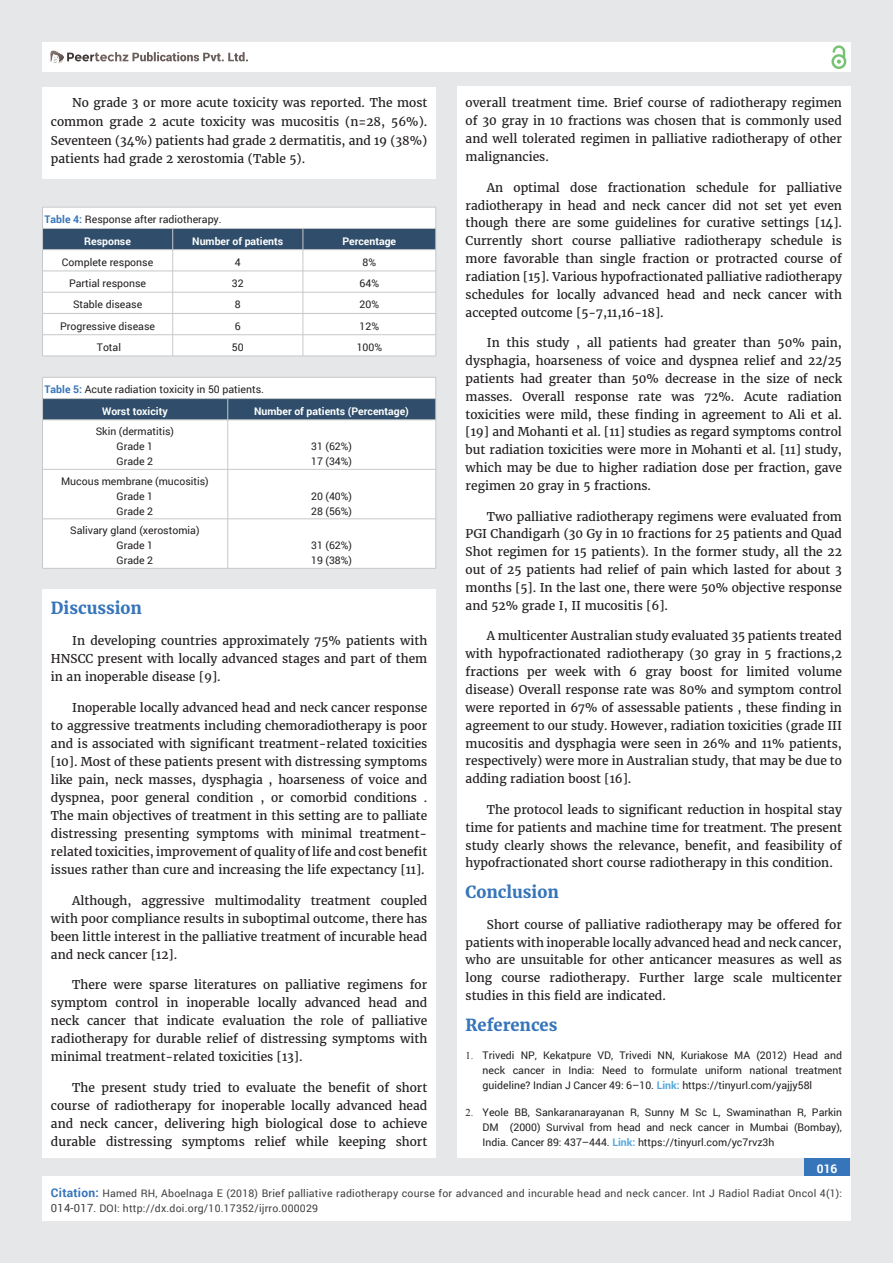
<style>
.page{position:relative;width:893px;height:1263px;background:#e6e7e8}
.page>*{position:absolute;margin:0;border:0;box-sizing:border-box;transform-origin:0 0}
.t1{font:700 16.5px "Merriweather";color:#3675b9}
.t2{font:12px/17.9px "Merriweather";color:#231f20;text-align:justify}
.t3{font:700 12px "Roboto";color:#fff}
.t4{font:10.5px/15px "Roboto";color:#231f20}
.t5{font:10.5px/15px "Roboto";letter-spacing:.02em;color:#404041}
.t6{font:700 10.5px "Roboto";color:#fff}
.s1{font-family:"Times New Roman"}
.s2{font-weight:700;color:#56a8dd}
.s3{font-weight:700;color:#3675b9}
.s4{font-weight:700;color:#fff}
.s5{font-weight:700;font-size:12px;color:#3675b9}
.s6{font-size:11.25px}
</style>
<div class="page">
<div style="left:42px;top:43px;width:808px;height:29px;background:#fff"></div>
<div style="left:831px;top:54px;width:15px;height:15px;border:2px solid #75c273;border-radius:50%"></div>
<svg style="left:831px;top:45px;width:15px;height:19px"></svg>
<div style="left:804px;top:1157px;width:46px;height:43px;background:#3675b9"></div>
<svg style="left:49px;top:50px;width:199px;height:14px"></svg>
<div style="left:42px;top:1176px;width:809px;height:44px;background:#fff"></div>
<div style="left:42px;top:87px;width:394px;height:91px;background:#fff"></div>
<div style="left:457px;top:87px;width:393px;height:1071px;background:#fff"></div>
<svg style="left:42px;top:207px;width:395px;height:149px;background:#dfe4e8"></svg>
<hr style="left:42px;top:356px;width:394px;height:1px;background:#c6c8ca">
<div style="left:43px;top:421px;width:392px;height:147px;background:#fff"></div>
<svg style="left:42px;top:377px;width:394px;height:43px;background:#9aa8b6"></svg>
<hr style="left:42px;top:420px;width:186px;height:1px;background:#c6c8ca">
<hr style="left:42px;top:420px;width:1px;height:49px;background:#c6c8ca">
<hr style="left:228px;top:420px;width:208px;height:1px;background:#c6c8ca">
<hr style="left:227px;top:420px;width:1px;height:49px;background:#c6c8ca">
<hr style="left:435px;top:420px;width:1px;height:49px;background:#c6c8ca">
<hr style="left:42px;top:469px;width:186px;height:1px;background:#c6c8ca">
<hr style="left:42px;top:469px;width:1px;height:50px;background:#c6c8ca">
<hr style="left:228px;top:469px;width:208px;height:1px;background:#c6c8ca">
<hr style="left:227px;top:469px;width:1px;height:50px;background:#c6c8ca">
<hr style="left:435px;top:469px;width:1px;height:50px;background:#c6c8ca">
<hr style="left:42px;top:519px;width:186px;height:1px;background:#c6c8ca">
<hr style="left:42px;top:519px;width:1px;height:49px;background:#c6c8ca">
<hr style="left:228px;top:519px;width:208px;height:1px;background:#c6c8ca">
<hr style="left:227px;top:519px;width:1px;height:49px;background:#c6c8ca">
<hr style="left:435px;top:519px;width:1px;height:49px;background:#c6c8ca">
<hr style="left:42px;top:568px;width:394px;height:1px;background:#c6c8ca">
<div style="left:42px;top:590px;width:394px;height:568px;background:#fff"></div>
<p class="t2" style="left:51px;top:93px;width:378px;line-height:18.8px;text-indent:21px">No grade 3 or more acute toxicity was reported. The most common grade 2 acute toxicity was mucositis (n=28, 56%).<br>Seventeen (34%) patients had grade 2 dermatitis, and 19 (38%) patients had grade 2 xerostomia (Table 5).</p>
<p class="t2" style="left:466px;top:94px;width:378px">overall treatment time. Brief course of radiotherapy regimen of 30 gray in 10 fractions was chosen that is commonly used and well tolerated regimen in palliative radiotherapy of other malignancies.</p>
<p class="t2" style="left:466px;top:178px;width:378px;text-indent:21px">An optimal dose fractionation schedule for palliative radiotherapy in head and neck cancer did not set yet even though there are some guidelines for curative settings [14].<br>Currently short course palliative radiotherapy schedule is more favorable than single fraction or protracted course of radiation [15]. Various hypofractionated palliative radiotherapy schedules for locally advanced head and neck cancer with accepted outcome [5-7,11,16-18].</p>
<p class="t2" style="left:466px;top:334px;width:378px;text-indent:21px">In this study , all patients had greater than 50% pain, dysphagia, hoarseness of voice and dyspnea relief and 22/25 patients had greater than 50% decrease in the size of neck masses. Overall response rate was 72%. Acute radiation toxicities were mild, these finding in agreement to Ali et al. [19] and Mohanti et al. [11] studies as regard symptoms control but radiation toxicities were more in Mohanti et al. [11] study, which may be due to higher radiation dose per fraction, gave regimen 20 gray in 5 fractions.</p>
<p class="t2" style="left:466px;top:507px;width:378px;text-indent:21px">Two palliative radiotherapy regimens were evaluated from PGI Chandigarh (30 Gy in 10 fractions for 25 patients and Quad Shot regimen for 15 patients). In the former study, all the 22 out of 25 patients had relief of pain which lasted for about 3 months [5]. In the last one, there were 50% objective response and 52% grade I, II mucositis [6].</p>
<p class="t2" style="left:466px;top:627px;width:378px;text-indent:21px">A multicenter Australian study evaluated 35 patients treated with hypofractionated radiotherapy (30 gray in 5 fractions,2 fractions per week with 6 gray boost for limited volume disease) Overall response rate was 80% and symptom control were reported in 67% of assessable patients , these finding in agreement to our study. However, radiation toxicities (grade III mucositis and dysphagia were seen in 26% and 11% patients, respectively) were more in Australian study, that may be due to adding radiation boost [16].</p>
<p class="t2" style="left:466px;top:801px;width:378px;text-indent:21px">The protocol leads to significant reduction in hospital stay time for patients and machine time for treatment. The present study clearly shows the relevance, benefit, and feasibility of hypofractionated short course radiotherapy in this condition.</p>
<h1 class="t1" style="left:466px;top:882px;width:95px">Conclusion</h1>
<p class="t2" style="left:466px;top:915px;width:378px;text-indent:21px">Short course of palliative radiotherapy may be offered for patients with inoperable locally advanced head and neck cancer, who are unsuitable for other anticancer measures as well as long course radiotherapy. Further large scale multicenter studies in this field are indicated.</p>
<h1 class="t1" style="left:466px;top:1015px;width:93px">References</h1>
<p class="t4" style="left:483px;top:1047px;width:361px;text-align:justify;text-indent:-17px"><span class="s1">1.</span> Trivedi NP, Kekatpure VD, Trivedi NN, Kuriakose MA (2012) Head and neck cancer in India: Need to formulate uniform national treatment guideline? Indian J Cancer 49: 6–10. <span class="s2">Link:</span> https://tinyurl.com/yajjy58l</p>
<p class="t4" style="left:483px;top:1105px;width:361px;text-align:justify;text-indent:-17px"><span class="s1">2.</span> Yeole BB, Sankaranarayanan R, Sunny M Sc L, Swaminathan R, Parkin DM (2000) Survival from head and neck cancer in Mumbai (Bombay), India. Cancer 89: 437–444. <span class="s2">Link:</span> https://tinyurl.com/yc7rvz3h</p>
<p class="t4" style="left:84px;top:209px;width:139px;line-height:21.3px;text-indent:-40px"><span class="s3">Table 4:</span> Response after radiotherapy.<br><span class="s4">Response</span></p>
<p class="t6" style="left:192px;top:234px;width:93px">Number of patients</p>
<p class="t6" style="left:342px;top:234px;width:55px">Percentage</p>
<p class="t4" style="left:62px;top:254px;width:93px">Complete response</p>
<p class="t4" style="left:235px;top:254px;width:7px">4</p>
<p class="t4" style="left:363px;top:254px;width:15px">8%</p>
<p class="t4" style="left:69px;top:275px;width:79px">Partial response</p>
<p class="t4" style="left:232px;top:275px;width:13px">32</p>
<p class="t4" style="left:360px;top:275px;width:21px">64%</p>
<p class="t4" style="left:73px;top:297px;width:71px">Stable disease</p>
<p class="t4" style="left:235px;top:297px;width:7px">8</p>
<p class="t4" style="left:360px;top:297px;width:21px">20%</p>
<p class="t4" style="left:60px;top:318px;width:96px">Progressive disease</p>
<p class="t4" style="left:235px;top:318px;width:7px">6</p>
<p class="t4" style="left:360px;top:318px;width:21px">12%</p>
<p class="t4" style="left:97px;top:339px;width:26px">Total</p>
<p class="t4" style="left:232px;top:339px;width:13px">50</p>
<p class="t4" style="left:357px;top:339px;width:27px">100%</p>
<p class="t4" style="left:102px;top:379px;width:163px;line-height:21.3px;text-indent:-57px"><span class="s3">Table 5:</span> Acute radiation toxicity in 50 patients.<br><span class="s4">Worst toxicity</span></p>
<p class="t6" style="left:254px;top:404px;width:156px">Number of patients (Percentage)</p>
<p class="t4" style="left:96px;top:424px;width:80px;text-align:center">Skin (dermatitis)<br>Grade 1<br>Grade 2</p>
<p class="t4" style="left:311px;top:439px;width:42px">31 (62%)<br>17 (34%)</p>
<p class="t4" style="left:61px;top:473px;width:149px;text-align:center">Mucous membrane (mucositis)<br>Grade 1<br>Grade 2</p>
<p class="t4" style="left:311px;top:488px;width:42px">20 (40%)<br>28 (56%)</p>
<p class="t4" style="left:70px;top:523px;width:131px;text-align:center">Salivary gland (xerostomia)<br>Grade 1<br>Grade 2</p>
<p class="t4" style="left:311px;top:538px;width:42px">31 (62%)<br>19 (38%)</p>
<h1 class="t1" style="left:51px;top:598px;width:93px">Discussion</h1>
<p class="t2" style="left:51px;top:632px;width:378px;text-indent:21px">In developing countries approximately 75% patients with HNSCC present with locally advanced stages and part of them in an inoperable disease [9].</p>
<p class="t2" style="left:51px;top:699px;width:378px;text-indent:21px">Inoperable locally advanced head and neck cancer response to aggressive treatments including chemoradiotherapy is poor and is associated with significant treatment-related toxicities [10]. Most of these patients present with distressing symptoms like pain, neck masses, dysphagia , hoarseness of voice and dyspnea, poor general condition , or comorbid conditions .<br>The main objectives of treatment in this setting are to palliate distressing presenting symptoms with minimal treatment&shy;related toxicities, improvement of quality of life and cost benefit issues rather than cure and increasing the life expectancy [11].</p>
<p class="t2" style="left:51px;top:891px;width:378px;text-indent:21px">Although, aggressive multimodality treatment coupled with poor compliance results in suboptimal outcome, there has been little interest in the palliative treatment of incurable head and neck cancer [12].</p>
<p class="t2" style="left:51px;top:976px;width:378px;text-indent:21px">There were sparse literatures on palliative regimens for symptom control in inoperable locally advanced head and neck cancer that indicate evaluation the role of palliative radiotherapy for durable relief of distressing symptoms with minimal treatment-related toxicities [13].</p>
<p class="t2" style="left:51px;top:1079px;width:378px;text-indent:21px">The present study tried to evaluate the benefit of short course of radiotherapy for inoperable locally advanced head and neck cancer, delivering high biological dose to achieve durable distressing symptoms relief while keeping short</p>
<p class="t3" style="left:817px;top:1161px;width:22px">016</p>
<p class="t5" style="left:51px;top:1185px;width:793px"><span class="s5">Citation:</span> Hamed RH, Aboelnaga E (2018) Brief palliative radiotherapy course for advanced and incurable head and neck cancer. Int J Radiol Radiat Oncol 4(1):<br><span class="s6">014-017</span>. DOI: http://dx.doi.org/10.17352/ijrro.000029</p>
</div>
